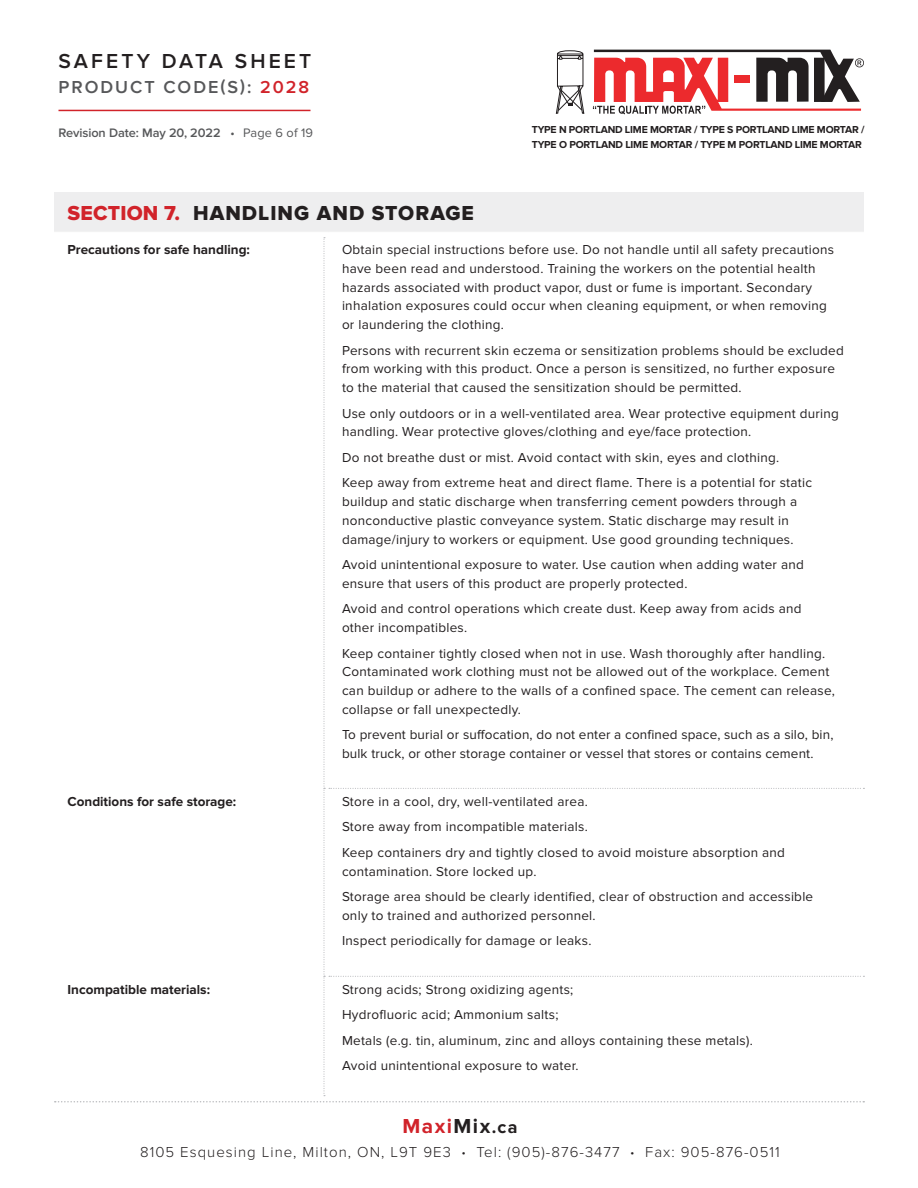
<style>
.page{position:relative;width:918px;height:1188px;background:#fff}
.page>*{position:absolute;margin:0;border:0;box-sizing:border-box;transform-origin:0 0}
.Small_header{font:21px "Proxima Nova Extrabld";letter-spacing:.05em;color:#231f20}
.t1{font:600 21px "Proxima Nova";letter-spacing:.15em;color:#231f20}
.t2{font:700 21px "Proxima Nova";letter-spacing:.07em;color:#d1232a}
.t3{font:600 18px "Proxima Nova";letter-spacing:.11em;color:#57585a}
.t4{font:300 15px "Proxima Nova";letter-spacing:.07em;color:#231f20}
.Body_copy{font:13.5px/18.8px "Proxima Nova";letter-spacing:.02em;color:#231f20}
.Body-small_header{font:700 13.5px "Proxima Nova";color:#231f20}
.t5{font:600 12.75px "Proxima Nova";letter-spacing:-.005em;color:#57585a}
.t6{font:700 10.5px/15px "Proxima Nova";letter-spacing:-.02em;color:#231f20}
.s1{color:#d1232a}
.s2{font-weight:900}
.s3{font-weight:400}
.s4{color:#231f20}
.s5{font-size:18px;color:#231f20}
.s6{font-family:"Ba Ross Sans";font-weight:700}
</style>
<div class="page">
<div style="left:54px;top:192px;width:810px;height:40px;background:#eeeeef"></div>
<svg style="left:593px;top:50px;width:271px;height:64px"></svg>
<svg style="left:556px;top:50px;width:29px;height:64px"></svg>
<hr style="left:58px;top:110px;width:252px;height:1px;background:#d1232a">
<p class="t1" style="left:58px;top:49px;width:254px">SAFETY DATA SHEET</p>
<p class="t3" style="left:58px;top:77px;width:252px">PRODUCT CODE(S): <span class="s1">2028</span></p>
<p class="t5" style="left:58px;top:125px;width:256px">Revision Date: May 20, 2022 <span class="s2">∙</span> <span class="s3">Page 6 of 19</span></p>
<p class="t6" style="left:532px;top:122px;width:334px">TYPE N PORTLAND LIME MORTAR / TYPE S PORTLAND LIME MORTAR /<br>TYPE O PORTLAND LIME MORTAR / TYPE M PORTLAND LIME MORTAR</p>
<p class="Small_header" style="left:68px;top:201px;width:408px"><span class="s1">SECTION 7.</span> HANDLING AND STORAGE</p>
<p class="Body-small_header" style="left:68px;top:242px;width:184px">Precautions for safe handling:</p>
<p class="Body_copy" style="left:342px;top:241px;width:494px">Obtain special instructions before use. Do not handle until all safety precautions have been read and understood. Training the workers on the potential health hazards associated with product vapor, dust or fume is important. Secondary inhalation exposures could occur when cleaning equipment, or when removing or laundering the clothing.</p>
<p class="Body_copy" style="left:342px;top:341px;width:503px">Persons with recurrent skin eczema or sensitization problems should be excluded from working with this product. Once a person is sensitized, no further exposure to the material that caused the sensitization should be permitted.</p>
<p class="Body_copy" style="left:342px;top:404px;width:499px">Use only outdoors or in a well-ventilated area. Wear protective equipment during handling. Wear protective gloves/clothing and eye/face protection.</p>
<p class="Body_copy" style="left:342px;top:448px;width:439px">Do not breathe dust or mist. Avoid contact with skin, eyes and clothing.</p>
<p class="Body_copy" style="left:342px;top:474px;width:472px">Keep away from extreme heat and direct flame. There is a potential for static buildup and static discharge when transferring cement powders through a nonconductive plastic conveyance system. Static discharge may result in damage/injury to workers or equipment. Use good grounding techniques.</p>
<p class="Body_copy" style="left:342px;top:556px;width:463px">Avoid unintentional exposure to water. Use caution when adding water and ensure that users of this product are properly protected.</p>
<p class="Body_copy" style="left:342px;top:600px;width:461px">Avoid and control operations which create dust. Keep away from acids and other incompatibles.</p>
<p class="Body_copy" style="left:342px;top:644px;width:494px">Keep container tightly closed when not in use. Wash thoroughly after handling.<br>Contaminated work clothing must not be allowed out of the workplace. Cement can buildup or adhere to the walls of a confined space. The cement can release, collapse or fall unexpectedly.</p>
<p class="Body_copy" style="left:342px;top:726px;width:493px">To prevent burial or suffocation, do not enter a confined space, such as a silo, bin, bulk truck, or other storage container or vessel that stores or contains cement.</p>
<p class="Body-small_header" style="left:68px;top:794px;width:170px">Conditions for safe storage:</p>
<p class="Body_copy" style="left:342px;top:792px;width:247px">Store in a cool, dry, well-ventilated area.</p>
<p class="Body_copy" style="left:342px;top:818px;width:247px">Store away from incompatible materials.</p>
<p class="Body_copy" style="left:342px;top:843px;width:444px">Keep containers dry and tightly closed to avoid moisture absorption and contamination. Store locked up.</p>
<p class="Body_copy" style="left:342px;top:887px;width:473px">Storage area should be clearly identified, clear of obstruction and accessible only to trained and authorized personnel.</p>
<p class="Body_copy" style="left:342px;top:932px;width:251px">Inspect periodically for damage or leaks.</p>
<p class="Body-small_header" style="left:68px;top:981px;width:144px">Incompatible materials:</p>
<p class="Body_copy" style="left:342px;top:980px;width:233px">Strong acids; Strong oxidizing agents;</p>
<p class="Body_copy" style="left:342px;top:1006px;width:218px">Hydrofluoric acid; Ammonium salts;</p>
<p class="Body_copy" style="left:342px;top:1031px;width:412px">Metals (e.g. tin, aluminum, zinc and alloys containing these metals).</p>
<p class="Body_copy" style="left:342px;top:1057px;width:238px">Avoid unintentional exposure to water.</p>
<h1 class="t2" style="left:402px;top:1114px;width:117px">Maxi<span class="s4">Mix</span><span class="s5">.ca</span></h1>
<p class="t4" style="left:140px;top:1143px;width:641px">8105 Esquesing Line, Milton, ON, L9T 9E3 <span class="s6">∙</span> Tel: (905)-876-3477 <span class="s6">∙</span> Fax: 905-876-0511</p>
</div>
